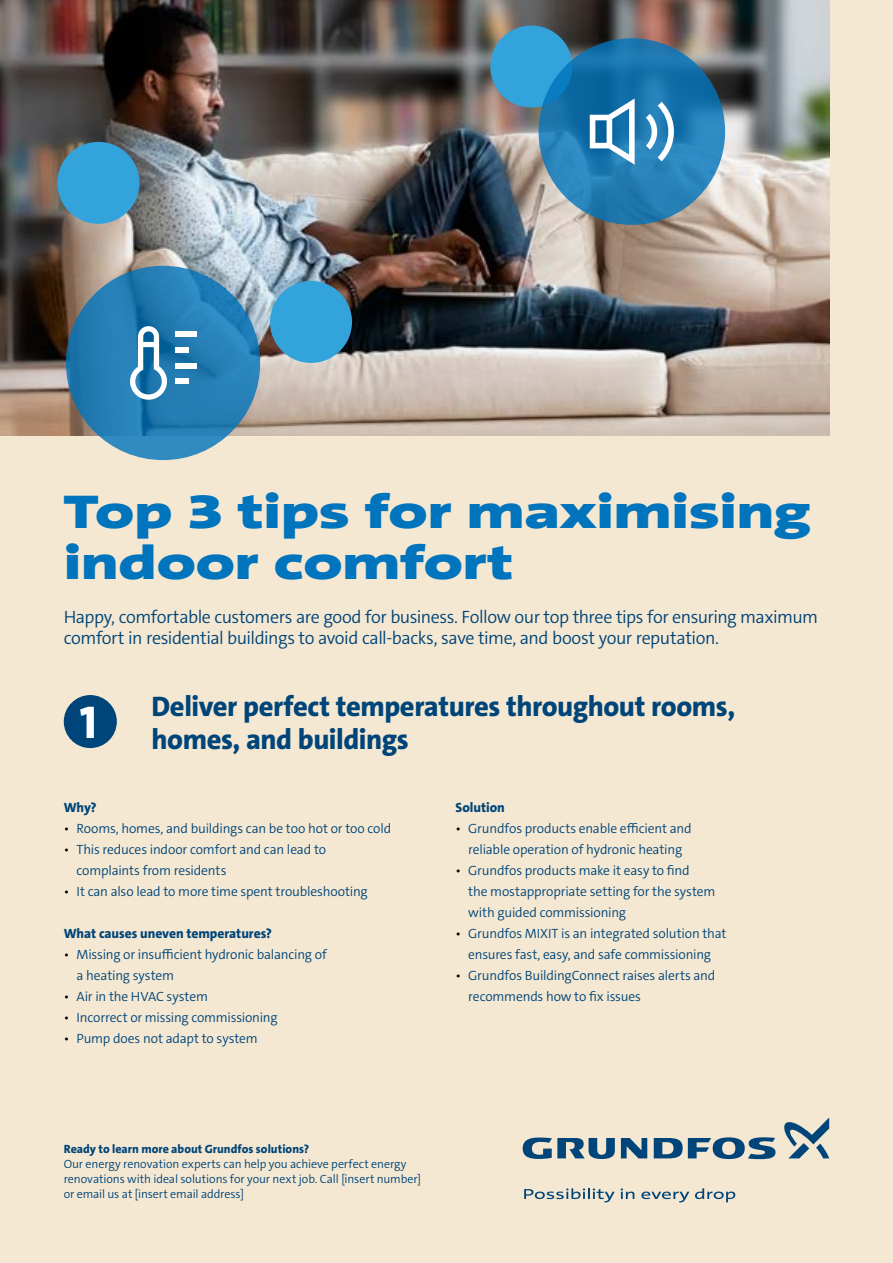
<style>
.page{position:relative;width:893px;height:1263px;background:#f5e8d2}
.page>*{position:absolute;margin:0;border:0;box-sizing:border-box;transform-origin:0 0}
.t1{font:900 48px/51px "Grundfos The Sans Extd";letter-spacing:-.005em;color:#0074bc}
.t2{font:800 46.5px "Grundfos The Sans";color:#fff}
.t3{font:800 28.5px/33px "Grundfos The Sans";letter-spacing:-.015em;color:#004579}
.t4{font:300 18px/21px "Grundfos The Sans";letter-spacing:-.025em;color:#004579}
.t5{font:300 13.5px/21px "Grundfos The Sans";letter-spacing:-.01em;color:#004579}
.t6{font:800 13.5px "Grundfos The Sans";letter-spacing:-.005em;color:#004579}
.t7{font:300 12px/15px "Grundfos The Sans";letter-spacing:-.005em;color:#004579}
.t8{font:800 12px "Grundfos The Sans";color:#004579}
.s1{font-family:"Grundfos The Sans V2 OT 4 SL";font-weight:400;color:#000}
</style>
<div class="page">
<img style="left:0;top:0;width:829px;height:436px">
<div style="left:57px;top:142px;width:82px;height:82px;background:#33a3dc;border-radius:50%"></div>
<div style="left:270px;top:281px;width:82px;height:82px;background:#33a3dc;border-radius:50%"></div>
<svg style="left:66px;top:266px;width:194px;height:194px;background:#257eb5"></svg>
<div style="left:490px;top:26px;width:82px;height:82px;background:#33a3dc;border-radius:50%"></div>
<svg style="left:538px;top:38px;width:187px;height:187px;background:#1e79b1"></svg>
<svg style="left:130px;top:326px;width:37px;height:74px;background:#66a1c5"></svg>
<div style="left:175px;top:331px;width:21px;height:6px;background:#fff"></div>
<div style="left:175px;top:347px;width:13px;height:5px;background:#fff"></div>
<div style="left:175px;top:363px;width:21px;height:5px;background:#fff"></div>
<div style="left:175px;top:379px;width:13px;height:5px;background:#fff"></div>
<svg style="left:590px;top:98px;width:45px;height:67px;background:#66a1c6"></svg>
<svg style="left:646px;top:102px;width:32px;height:59px;background:#62a3cc"></svg>
<div style="left:64px;top:695px;width:53px;height:53px;background:#004579;border-radius:50%"></div>
<svg style="left:621px;top:1138px;width:26px;height:20px"></svg>
<svg style="left:523px;top:1137px;width:92px;height:22px"></svg>
<svg style="left:654px;top:1137px;width:121px;height:22px"></svg>
<svg style="left:784px;top:1118px;width:45px;height:40px"></svg>
<svg style="left:524px;top:1188px;width:91px;height:14px"></svg>
<svg style="left:621px;top:1188px;width:13px;height:11px"></svg>
<svg style="left:641px;top:1191px;width:48px;height:11px"></svg>
<svg style="left:695px;top:1188px;width:40px;height:14px"></svg>
<h1 class="t1" style="left:64px;top:486px;width:748px">Top 3 tips for maximising indoor comfort</h1>
<h3 class="t4" style="left:64px;top:606px;width:756px">Happy, comfortable customers are good for business. Follow our top three tips for ensuring maximum comfort in residential buildings to avoid call-backs, save time, and boost your reputation.</h3>
<h2 class="t2" style="left:80px;top:692px;width:19px">1</h2>
<h3 class="t3" style="left:151px;top:690px;width:585px">Deliver perfect temperatures throughout rooms, homes, and buildings</h3>
<p class="t6" style="left:64px;top:799px;width:34px">Why?</p>
<p class="t5" style="left:64px;top:818px;width:329px"><span class="s1">•</span> Rooms, homes, and buildings can be too hot or too cold</p>
<p class="t5" style="left:77px;top:839px;width:251px;text-indent:-13px"><span class="s1">•</span> This reduces indoor comfort and can lead to complaints from residents</p>
<p class="t5" style="left:64px;top:881px;width:305px"><span class="s1">•</span> It can also lead to more time spent troubleshooting</p>
<p class="t6" style="left:64px;top:925px;width:210px">What causes uneven temperatures?</p>
<p class="t5" style="left:77px;top:944px;width:252px;text-indent:-13px"><span class="s1">•</span> Missing or insufficient hydronic balancing of a heating system</p>
<p class="t5" style="left:64px;top:986px;width:146px"><span class="s1">•</span> Air in the HVAC system</p>
<p class="t5" style="left:64px;top:1007px;width:215px"><span class="s1">•</span> Incorrect or missing commissioning</p>
<p class="t5" style="left:64px;top:1028px;width:196px"><span class="s1">•</span> Pump does not adapt to system</p>
<p class="t6" style="left:455px;top:799px;width:51px">Solution</p>
<p class="t5" style="left:455px;top:818px;width:238px;text-align:center"><span class="s1">•</span> Grundfos products enable efficient and reliable operation of hydronic heating</p>
<p class="t5" style="left:468px;top:860px;width:249px;text-indent:-13px"><span class="s1">•</span> Grundfos products make it easy to find<br>the mostappropriate setting for the system with guided commissioning</p>
<p class="t5" style="left:455px;top:923px;width:273px;text-align:center"><span class="s1">•</span> Grundfos MIXIT is an integrated solution that ensures fast, easy, and safe commissioning</p>
<p class="t5" style="left:468px;top:965px;width:249px;text-indent:-13px"><span class="s1">•</span> Grundfos BuildingConnect raises alerts and recommends how to fix issues</p>
<p class="t8" style="left:64px;top:1141px;width:247px">Ready to learn more about Grundfos solutions?</p>
<p class="t7" style="left:64px;top:1156px;width:359px">Our energy renovation experts can help you achieve perfect energy renovations with ideal solutions for your next job. Call [insert number] or email us at [insert email address]</p>
</div>
